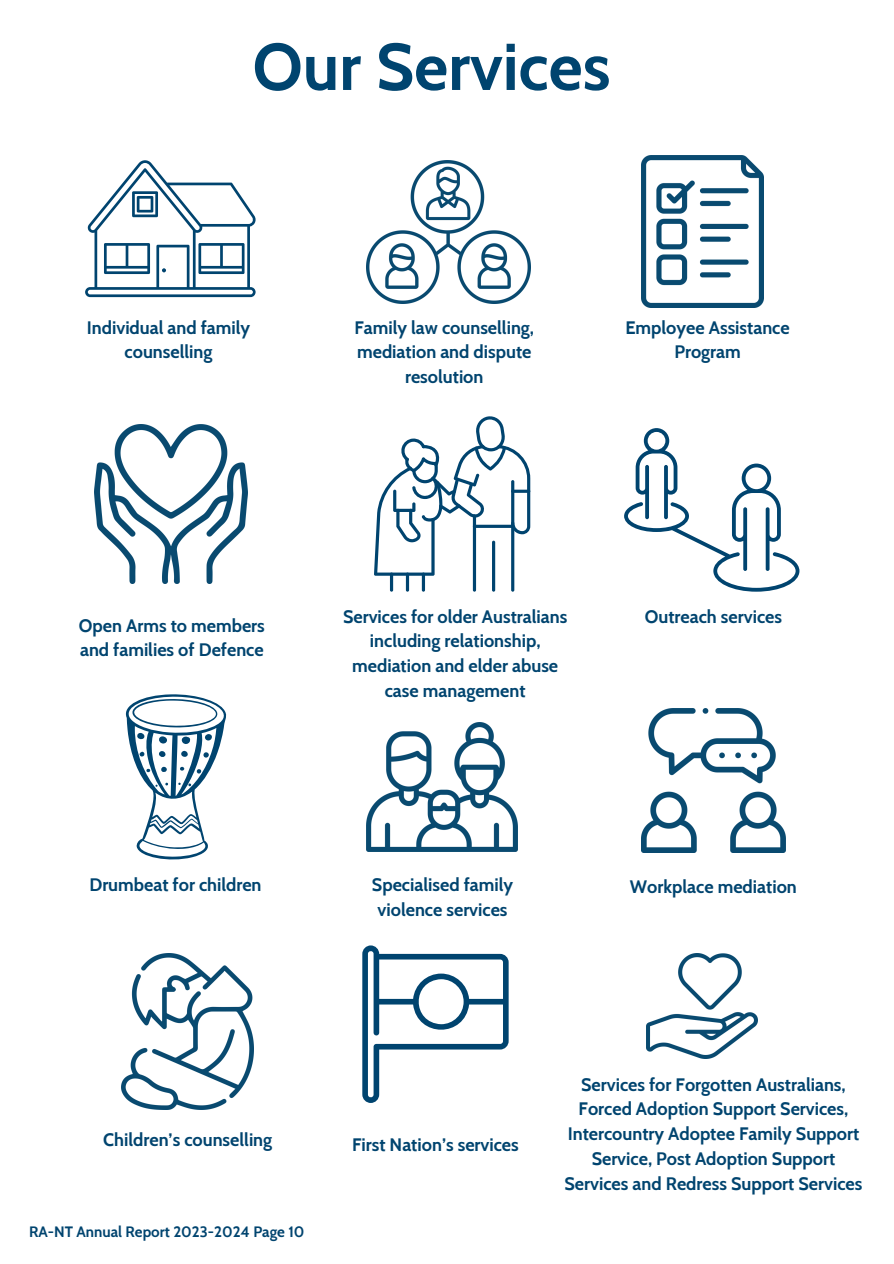
<style>
.page{position:relative;width:894px;height:1264px;background:#fff}
.page>*{position:absolute;margin:0;border:0;box-sizing:border-box;transform-origin:0 0}
.t1{font:700 66px "Cabin";color:#00446f}
.t2{font:700 18px/24.8px "Cabin";color:#00446f;text-align:center}
.t3{font:700 15px "Cabin";color:#00446f}
</style>
<div class="page">
<svg style="left:85px;top:160px;width:171px;height:137px"></svg>
<img style="left:641px;top:155px;width:121px;height:152px">
<img style="left:122px;top:953px;width:131px;height:156px">
<img style="left:367px;top:160px;width:163px;height:143px">
<img style="left:94px;top:424px;width:153px;height:159px">
<img style="left:367px;top:722px;width:150px;height:129px">
<img style="left:646px;top:953px;width:111px;height:105px">
<img style="left:641px;top:708px;width:144px;height:144px">
<svg style="left:125px;top:694px;width:102px;height:166px"></svg>
<svg style="left:362px;top:945px;width:146px;height:157px"></svg>
<hr style="left:511px;top:480px;width:3px;height:111px;background:#00446f;border-radius:2px">
<svg style="left:472px;top:514px;width:4px;height:77px"></svg>
<hr style="left:492px;top:540px;width:3px;height:51px;background:#00446f;border-radius:2px">
<hr style="left:390px;top:572px;width:3px;height:19px;background:#00446f;border-radius:2px">
<hr style="left:406px;top:572px;width:3px;height:19px;background:#00446f;border-radius:2px">
<svg style="left:421px;top:572px;width:4px;height:19px"></svg>
<svg style="left:374px;top:416px;width:156px;height:159px"></svg>
<svg style="left:624px;top:428px;width:175px;height:163px"></svg>
<p class="t1" style="left:252px;top:26px;width:359px">Our Services</p>
<h2 class="t2" style="left:87px;top:315px;width:165px">Individual and family counselling</h2>
<p class="t2" style="left:354px;top:315px;width:181px">Family law counselling, mediation and dispute resolution</p>
<h2 class="t2" style="left:625px;top:315px;width:166px">Employee Assistance<br>Program</h2>
<p class="t2" style="left:79px;top:613px;width:187px;text-align:left">Open Arms to members and families of Defence</p>
<h2 class="t2" style="left:343px;top:603px;width:226px">Services for older Australians including relationship, mediation and elder abuse case management</h2>
<h2 class="t2" style="left:644px;top:603px;width:139px">Outreach services</h2>
<h2 class="t2" style="left:89px;top:872px;width:174px">Drumbeat for children</h2>
<p class="t2" style="left:372px;top:872px;width:143px">Specialised family violence services</p>
<p class="t2" style="left:629px;top:873px;width:168px">Workplace mediation</p>
<p class="t2" style="left:103px;top:1127px;width:170px">Children’s counselling</p>
<h2 class="t2" style="left:352px;top:1131px;width:168px">First Nation’s services</h2>
<h2 class="t3" style="left:29px;top:1222px;width:277px">RA-NT Annual Report 2023-2024 Page 10</h2>
<p class="t2" style="left:564px;top:1071px;width:299px">Services for Forgotten Australians, Forced Adoption Support Services, Intercountry Adoptee Family Support Service, Post Adoption Support Services and Redress Support Services</p>
</div>
